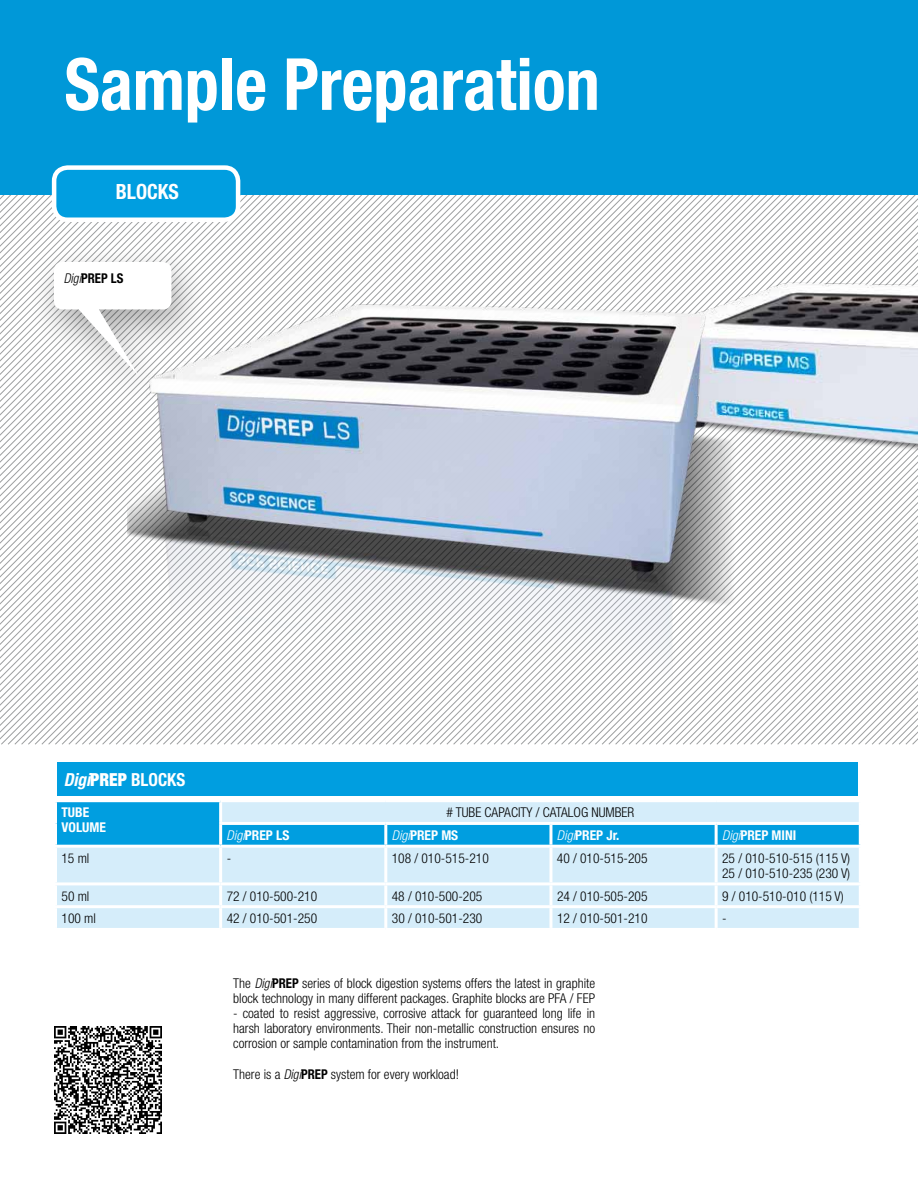
<style>
.page{position:relative;width:918px;height:1188px;background:#fff}
.page>*{position:absolute;margin:0;border:0;box-sizing:border-box;transform-origin:0 0}
.t1{font:700 condensed 72px "Helvetica Neue";color:#fff;scale:.95 1}
.t2{font:700 condensed 21px "Helvetica Neue";color:#fff;scale:.95 1}
.t3{font:700 condensed 18px "Helvetica Neue";color:#fff;scale:.95 1}
.t4{font:300 condensed 13.5px/15px "Helvetica Neue";color:#000}
.t5{font:700 condensed 13.5px/15px "Helvetica Neue";color:#fff}
.t6{font:700 condensed 13.5px "Helvetica Neue";color:#000;scale:.95 1}
.s1{font-weight:300;font-style:italic}
.s2{font-style:italic}
.s3{font-weight:900}
.s4{font-weight:700}
</style>
<div class="page">
<div style="left:57px;top:763px;width:801px;height:33px;background:#009ee0"></div>
<svg style="left:750px;top:195px;width:6px;height:550px"></svg>
<svg style="left:756px;top:195px;width:7px;height:550px"></svg>
<svg style="left:763px;top:195px;width:7px;height:550px"></svg>
<svg style="left:770px;top:195px;width:7px;height:550px"></svg>
<svg style="left:777px;top:195px;width:6px;height:550px"></svg>
<svg style="left:783px;top:195px;width:7px;height:550px"></svg>
<svg style="left:790px;top:195px;width:7px;height:550px"></svg>
<svg style="left:797px;top:195px;width:7px;height:550px"></svg>
<svg style="left:804px;top:195px;width:6px;height:550px"></svg>
<svg style="left:810px;top:195px;width:7px;height:550px"></svg>
<svg style="left:817px;top:195px;width:7px;height:550px"></svg>
<svg style="left:824px;top:195px;width:7px;height:550px"></svg>
<svg style="left:831px;top:195px;width:6px;height:550px"></svg>
<svg style="left:837px;top:195px;width:7px;height:550px"></svg>
<svg style="left:844px;top:195px;width:74px;height:550px"></svg>
<img style="left:749px;top:262px;width:169px;height:221px">
<img style="left:171px;top:195px;width:578px;height:533px">
<svg style="left:57px;top:802px;width:802px;height:126px;background:#a8dcf4"></svg>
<hr style="left:219px;top:802px;width:3px;height:20px;background:#fff">
<hr style="left:219px;top:822px;width:167px;height:3px;background:#fff">
<hr style="left:219px;top:825px;width:3px;height:20px;background:#fff">
<hr style="left:386px;top:822px;width:165px;height:3px;background:#fff">
<hr style="left:384px;top:825px;width:3px;height:20px;background:#fff">
<hr style="left:551px;top:822px;width:165px;height:3px;background:#fff">
<hr style="left:549px;top:825px;width:3px;height:20px;background:#fff">
<hr style="left:716px;top:822px;width:146px;height:3px;background:#fff">
<hr style="left:715px;top:825px;width:3px;height:20px;background:#fff">
<hr style="left:54px;top:845px;width:167px;height:3px;background:#fff">
<hr style="left:221px;top:845px;width:165px;height:3px;background:#fff">
<hr style="left:219px;top:848px;width:3px;height:34px;background:#fff">
<hr style="left:386px;top:845px;width:165px;height:3px;background:#fff">
<hr style="left:384px;top:848px;width:3px;height:34px;background:#fff">
<hr style="left:551px;top:845px;width:165px;height:3px;background:#fff">
<hr style="left:549px;top:848px;width:3px;height:34px;background:#fff">
<hr style="left:716px;top:845px;width:146px;height:3px;background:#fff">
<hr style="left:715px;top:848px;width:3px;height:34px;background:#fff">
<hr style="left:54px;top:882px;width:167px;height:3px;background:#fff">
<hr style="left:221px;top:882px;width:165px;height:3px;background:#fff">
<hr style="left:219px;top:885px;width:3px;height:20px;background:#fff">
<hr style="left:386px;top:882px;width:165px;height:3px;background:#fff">
<hr style="left:384px;top:885px;width:3px;height:20px;background:#fff">
<hr style="left:551px;top:882px;width:165px;height:3px;background:#fff">
<hr style="left:549px;top:885px;width:3px;height:20px;background:#fff">
<hr style="left:716px;top:882px;width:146px;height:3px;background:#fff">
<hr style="left:715px;top:885px;width:3px;height:20px;background:#fff">
<hr style="left:54px;top:905px;width:167px;height:3px;background:#fff">
<hr style="left:221px;top:905px;width:165px;height:3px;background:#fff">
<hr style="left:219px;top:908px;width:3px;height:20px;background:#fff">
<hr style="left:386px;top:905px;width:165px;height:3px;background:#fff">
<hr style="left:384px;top:908px;width:3px;height:20px;background:#fff">
<hr style="left:551px;top:905px;width:165px;height:3px;background:#fff">
<hr style="left:549px;top:908px;width:3px;height:20px;background:#fff">
<hr style="left:716px;top:905px;width:146px;height:3px;background:#fff">
<hr style="left:715px;top:908px;width:3px;height:20px;background:#fff">
<div style="left:29px;top:246px;width:178px;height:166px;background:#000;opacity:.32"></div>
<svg style="left:0;top:195px;width:171px;height:550px"></svg>
<img style="left:54px;top:1026px;width:108px;height:108px">
<div style="left:0;top:0;width:918px;height:195px;background:#0098d8"></div>
<div style="left:54px;top:168px;width:184px;height:52px;background:#009ee0;border-radius:14px"></div>
<div style="left:52px;top:165px;width:188px;height:57px;border:4px solid #fff;border-radius:14px"></div>
<h1 class="t1" style="left:64px;top:41px;width:565px">Sample Preparation</h1>
<h2 class="t2" style="left:116px;top:179px;width:34px">Blocks</h2>
<p class="t6" style="left:64px;top:270px;width:64px"><span class="s1">Digi</span>PRE P LS</p>
<h3 class="t3" style="left:64px;top:768px;width:100px"><span class="s2">Digi</span><span class="s3">PREP</span> blocks</h3>
<p class="t5" style="left:62px;top:805px;width:23px">TUBE<br>VOLUME</p>
<p class="t4" style="left:447px;top:805px;width:21px">#Tube</p>
<p class="t4" style="left:485px;top:805px;width:14px">Capacit</p>
<p class="t4" style="left:527px;top:805px;width:30px">y/Catalog</p>
<p class="t4" style="left:592px;top:805px;width:16px">number</p>
<p class="t5" style="left:227px;top:828px;width:64px"><span class="s1">Digi</span>PRE P LS</p>
<p class="t5" style="left:392px;top:828px;width:68px"><span class="s1">Digi</span>PRE P MS</p>
<p class="t5" style="left:557px;top:828px;width:64px"><span class="s1">Digi</span>PRE P Jr.</p>
<p class="t5" style="left:722px;top:828px;width:76px"><span class="s1">Digi</span>PREP MINI</p>
<p class="t4" style="left:62px;top:851px;width:29px">15 ml</p>
<p class="t4" style="left:227px;top:851px;width:6px">-</p>
<p class="t4" style="left:392px;top:851px;width:98px">108 / 010-515-210</p>
<p class="t4" style="left:557px;top:851px;width:92px">40 / 010-515-205</p>
<p class="t4" style="left:722px;top:851px;width:130px">25 / 010-510-515 (115 V)<br>25 / 010-510-235 (230 V)</p>
<p class="t4" style="left:62px;top:888px;width:29px">50 ml</p>
<p class="t4" style="left:227px;top:888px;width:92px">72 / 010-500-210</p>
<p class="t4" style="left:392px;top:888px;width:92px">48 / 010-500-205</p>
<p class="t4" style="left:557px;top:888px;width:92px">24 / 010-505-205</p>
<p class="t4" style="left:722px;top:888px;width:123px">9 / 010-510-010 (115 V)</p>
<p class="t4" style="left:62px;top:911px;width:36px">100 ml</p>
<p class="t4" style="left:227px;top:911px;width:92px">42 / 010-501-250</p>
<p class="t4" style="left:392px;top:911px;width:92px">30 / 010-501-230</p>
<p class="t4" style="left:557px;top:911px;width:92px">12 / 010-501-210</p>
<p class="t4" style="left:722px;top:911px;width:6px">-</p>
<p class="t4" style="left:233px;top:976px;width:363px">The <span class="s2">Digi</span><span class="s4">PREP</span> series of block digestion systems offers the latest in graphite block technology in many different packages. Graphite blocks are PFA / FEP</p>
<p class="t4" style="left:233px;top:1006px;width:363px;text-align:justify">- coated to resist aggressive, corrosive attack for guaranteed long life in harsh laboratory environments. Their non-metallic construction ensures no corrosion or sample contamination from the instrument.</p>
<p class="t4" style="left:233px;top:1067px;width:227px">There is a <span class="s2">Digi</span><span class="s4">PREP</span> system for every workload!</p>
</div>
